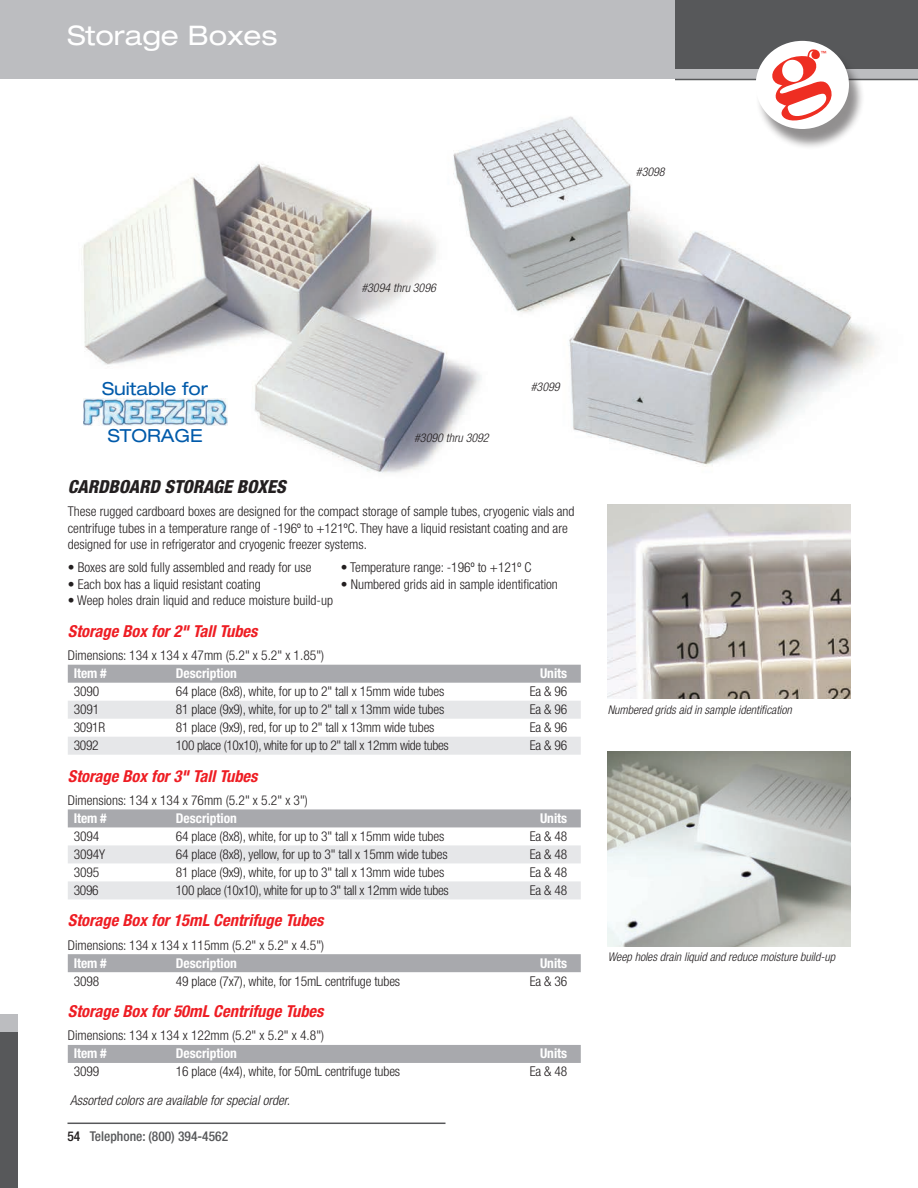
<style>
.page{position:relative;width:918px;height:1188px;background:#fff}
.page>*{position:absolute;margin:0;border:0;box-sizing:border-box;transform-origin:0 0}
.t1{font:expanded 27px "Helvetica Neue";color:#fff}
.t2{font:italic 800 condensed 18px "Helvetica Neue";color:#231f20}
.t3{font:expanded 18px "Helvetica Neue";color:#015aaa}
.t4{font:italic 700 condensed 16.5px "Helvetica Neue";color:#ee1d23}
.t5{font:300 condensed 13.5px/16.5px "Helvetica Neue";color:#231f20}
.t6{font:300 condensed 13.5px "Helvetica Neue";letter-spacing:-.025em;color:#231f20}
.t7{font:700 condensed 13.5px "Helvetica Neue";color:#fff}
.t8{font:italic 300 condensed 13.5px "Helvetica Neue";color:#231f20}
.t9{font:500 condensed 13.5px "Helvetica Neue";color:#57585a}
.t10{font:italic 300 condensed 12px "Helvetica Neue";color:#231f20}
.t11{font:9px "Myriad Pro";color:#ee2e22}
.s1{color:#231f20}
</style>
<div class="page">
<img style="left:83px;top:116px;width:795px;height:416px">
<img style="left:608px;top:752px;width:243px;height:194px">
<img style="left:608px;top:504px;width:243px;height:195px">
<div style="left:68px;top:665px;width:513px;height:18px;background:#a8a9ad"></div>
<div style="left:68px;top:701px;width:513px;height:18px;background:#e6e7e9"></div>
<div style="left:68px;top:737px;width:513px;height:18px;background:#e6e7e9"></div>
<div style="left:68px;top:809px;width:513px;height:18px;background:#a8a9ad"></div>
<div style="left:68px;top:845px;width:513px;height:18px;background:#e6e7e9"></div>
<div style="left:68px;top:881px;width:513px;height:18px;background:#e6e7e9"></div>
<div style="left:68px;top:954px;width:513px;height:18px;background:#a8a9ad"></div>
<div style="left:68px;top:1045px;width:513px;height:18px;background:#a8a9ad"></div>
<div style="left:0;top:0;width:918px;height:78px;background:#bcbdc0"></div>
<div style="left:675px;top:0;width:243px;height:69px;background:#57585a"></div>
<hr style="left:68px;top:1123px;width:378px;height:1px;background:#57585a">
<div style="left:0;top:1014px;width:17px;height:174px;background:#bcbdc0"></div>
<div style="left:0;top:1032px;width:17px;height:156px;background:#57585a"></div>
<hr style="left:675px;top:79px;width:243px;height:1px;background:#57585a">
<div style="left:755px;top:46px;width:110px;height:104px;background:#231f20;opacity:.5"></div>
<div style="left:756px;top:41px;width:93px;height:88px;background:#fff;border-radius:50%"></div>
<svg style="left:772px;top:49px;width:62px;height:72px"></svg>
<img style="left:83px;top:398px;width:144px;height:28px">
<h1 class="t1" style="left:68px;top:19px;width:211px">Storage Boxes</h1>
<p class="t11" style="left:821px;top:49px;width:7px">™</p>
<p class="t10" style="left:636px;top:164px;width:30px">#3098</p>
<p class="t10" style="left:361px;top:281px;width:76px">#3094 thru 3096</p>
<h2 class="t3" style="left:102px;top:378px;width:107px">Suitable for</h2>
<h2 class="t3" style="left:108px;top:424px;width:96px">STORAGE</h2>
<p class="t10" style="left:414px;top:431px;width:76px">#3090 thru 3092</p>
<p class="t10" style="left:531px;top:380px;width:30px">#3099</p>
<h2 class="t2" style="left:68px;top:475px;width:219px">CARDBOARD STORAGE BOXES</h2>
<p class="t5" style="left:68px;top:503px;width:508px">These rugged cardboard boxes are designed for the compact storage of sample tubes, cryogenic vials and centrifuge tubes in a temperature range of -196º to +121ºC. They have a liquid resistant coating and are designed for use in refrigerator and cryogenic freezer systems.</p>
<p class="t5" style="left:68px;top:559px;width:245px">• Boxes are sold fully assembled and ready for use</p>
<p class="t5" style="left:341px;top:559px;width:192px">• Temperature range: -196º to +121º C</p>
<p class="t5" style="left:68px;top:576px;width:195px">• Each box has a liquid resistant coating</p>
<p class="t5" style="left:341px;top:576px;width:219px">• Numbered grids aid in sample identification</p>
<p class="t5" style="left:68px;top:592px;width:267px">• Weep holes drain liquid and reduce moisture build-up</p>
<p class="t4" style="left:68px;top:621px;width:191px">Storage Box for 2" Tall Tubes</p>
<p class="t5" style="left:68px;top:647px;width:258px">Dimensions: 134 x 134 x 47mm (5.2" x 5.2" x 1.85")</p>
<p class="t7" style="left:74px;top:665px;width:35px">Item #</p>
<p class="t7" style="left:176px;top:665px;width:63px">Description</p>
<p class="t7" style="left:540px;top:665px;width:29px">Units</p>
<p class="t5" style="left:74px;top:683px;width:27px">3090</p>
<p class="t5" style="left:176px;top:683px;width:270px">64 place (8x8), white, for up to 2" tall x 15mm wide tubes</p>
<p class="t5" style="left:530px;top:683px;width:39px">Ea &amp; 96</p>
<p class="t5" style="left:74px;top:701px;width:27px">3091</p>
<p class="t5" style="left:176px;top:701px;width:270px">81 place (9x9), white, for up to 2" tall x 13mm wide tubes</p>
<p class="t5" style="left:530px;top:701px;width:39px">Ea &amp; 96</p>
<p class="t5" style="left:74px;top:719px;width:33px">3091R</p>
<p class="t5" style="left:176px;top:719px;width:260px">81 place (9x9), red, for up to 2" tall x 13mm wide tubes</p>
<p class="t5" style="left:530px;top:719px;width:39px">Ea &amp; 96</p>
<p class="t5" style="left:74px;top:737px;width:26px">3092</p>
<p class="t6" style="left:176px;top:738px;width:274px">100 place (10x10), white for up to 2" tall x 12mm wide tubes</p>
<p class="t5" style="left:530px;top:737px;width:39px">Ea &amp; 96</p>
<p class="t4" style="left:68px;top:766px;width:191px">Storage Box for 3" Tall Tubes</p>
<p class="t5" style="left:68px;top:792px;width:242px">Dimensions: 134 x 134 x 76mm (5.2" x 5.2" x 3")</p>
<p class="t7" style="left:74px;top:810px;width:35px">Item #</p>
<p class="t7" style="left:176px;top:810px;width:63px">Description</p>
<p class="t7" style="left:540px;top:810px;width:29px">Units</p>
<p class="t5" style="left:74px;top:828px;width:27px">3094</p>
<p class="t5" style="left:176px;top:828px;width:270px">64 place (8x8), white, for up to 3" tall x 15mm wide tubes</p>
<p class="t5" style="left:530px;top:828px;width:39px">Ea &amp; 48</p>
<p class="t5" style="left:74px;top:846px;width:33px">3094Y</p>
<p class="t5" style="left:176px;top:846px;width:273px">64 place (8x8), yellow, for up to 3" tall x 15mm wide tubes</p>
<p class="t5" style="left:530px;top:846px;width:39px">Ea &amp; 48</p>
<p class="t5" style="left:74px;top:864px;width:27px">3095</p>
<p class="t5" style="left:176px;top:864px;width:270px">81 place (9x9), white, for up to 3" tall x 13mm wide tubes</p>
<p class="t5" style="left:530px;top:864px;width:39px">Ea &amp; 48</p>
<p class="t5" style="left:74px;top:882px;width:26px">3096</p>
<p class="t6" style="left:176px;top:882px;width:274px">100 place (10x10), white for up to 3" tall x 12mm wide tubes</p>
<p class="t5" style="left:530px;top:882px;width:39px">Ea &amp; 48</p>
<p class="t4" style="left:68px;top:911px;width:257px">Storage Box for 15mL Centrifuge Tubes</p>
<p class="t5" style="left:68px;top:937px;width:258px">Dimensions: 134 x 134 x 115mm (5.2" x 5.2" x 4.5")</p>
<p class="t7" style="left:74px;top:955px;width:35px">Item #</p>
<p class="t7" style="left:176px;top:955px;width:63px">Description</p>
<p class="t7" style="left:540px;top:955px;width:29px">Units</p>
<p class="t5" style="left:74px;top:973px;width:27px">3098</p>
<p class="t5" style="left:176px;top:973px;width:226px">49 place (7x7), white, for 15mL centrifuge tubes</p>
<p class="t5" style="left:530px;top:973px;width:39px">Ea &amp; 36</p>
<p class="t4" style="left:68px;top:1001px;width:257px">Storage Box for 50mL Centrifuge Tubes</p>
<p class="t5" style="left:68px;top:1027px;width:258px">Dimensions: 134 x 134 x 122mm (5.2" x 5.2" x 4.8")</p>
<p class="t7" style="left:74px;top:1045px;width:35px">Item #</p>
<p class="t7" style="left:176px;top:1045px;width:63px">Description</p>
<p class="t7" style="left:540px;top:1045px;width:29px">Units</p>
<p class="t5" style="left:74px;top:1063px;width:27px">3099</p>
<p class="t5" style="left:176px;top:1063px;width:226px">16 place (4x4), white, for 50mL centrifuge tubes</p>
<p class="t5" style="left:530px;top:1063px;width:39px">Ea &amp; 48</p>
<p class="t8" style="left:70px;top:1092px;width:221px">Assorted colors are available for special order.</p>
<p class="t9" style="left:68px;top:1128px;width:162px"><span class="s1">54</span> Telephone: (800) 394-4562</p>
<p class="t10" style="left:608px;top:703px;width:186px">Numbered grids aid in sample identification</p>
<p class="t10" style="left:608px;top:950px;width:229px">Weep holes drain liquid and reduce moisture build-up</p>
</div>
